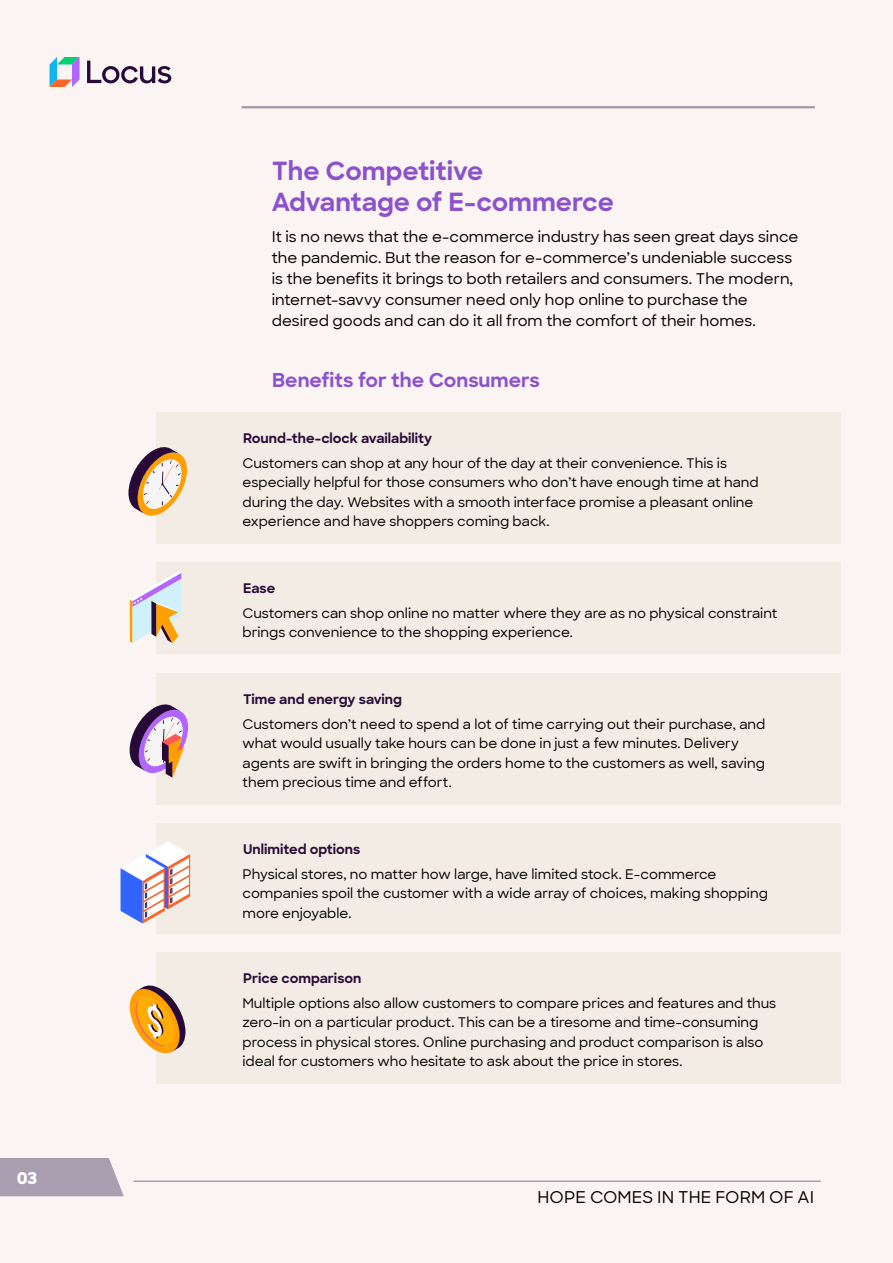
<style>
.page{position:relative;width:893px;height:1263px;background:#fff}
.page>*{position:absolute;margin:0;border:0;box-sizing:border-box;transform-origin:0 0}
.t1{font:700 25.5px/31.5px "Sharp Sans";color:#8c52cc}
.t2{font:700 19.5px "Sharp Sans";color:#8c52cc}
.t3{font:500 16.5px "Sharp Sans";color:#000}
.t4{font:800 16.5px "Sharp Sans";color:#fff}
.t5{font:500 15px/21px "Sharp Sans";color:#000}
.t6{font:500 13.5px/19.5px "Sharp Sans";color:#000}
.t7{font:700 13.5px "Sharp Sans";color:#280a38}
</style>
<div class="page">
<div style="left:0;top:0;width:892px;height:1263px;background:#faf5f2"></div>
<svg style="left:50px;top:57px;width:30px;height:30px"></svg>
<svg style="left:87px;top:61px;width:84px;height:22px"></svg>
<hr style="left:134px;top:1180px;width:686px;height:2px;background:#a89eb0">
<div style="left:0;top:1158px;width:124px;height:38px;background:#a89eb0"></div>
<hr style="left:242px;top:106px;width:572px;height:2px;background:#280a38">
<div style="left:156px;top:412px;width:684px;height:132px;background:#f2ebe3"></div>
<div style="left:156px;top:562px;width:684px;height:92px;background:#f2ebe3"></div>
<div style="left:156px;top:674px;width:684px;height:131px;background:#f2ebe3"></div>
<div style="left:156px;top:824px;width:684px;height:110px;background:#f2ebe3"></div>
<div style="left:156px;top:952px;width:684px;height:132px;background:#f2ebe3"></div>
<svg style="left:128px;top:447px;width:59px;height:69px"></svg>
<svg style="left:130px;top:704px;width:58px;height:74px"></svg>
<svg style="left:130px;top:571px;width:51px;height:72px"></svg>
<svg style="left:130px;top:985px;width:55px;height:69px"></svg>
<svg style="left:120px;top:841px;width:70px;height:83px"></svg>
<p class="t4" style="left:17px;top:1165px;width:22px">03</p>
<h1 class="t1" style="left:272px;top:154px;width:344px">The Competitive<br>Advantage of E-commerce</h1>
<p class="t5" style="left:272px;top:226px;width:528px">It is no news that the e-commerce industry has seen great days since the pandemic. But the reason for e-commerce’s undeniable success is the benefits it brings to both retailers and consumers. The modern, internet-savvy consumer need only hop online to purchase the desired goods and can do it all from the comfort of their homes.</p>
<h2 class="t2" style="left:272px;top:366px;width:269px">Benefits for the Consumers</h2>
<p class="t7" style="left:243px;top:428px;width:190px">Round-the-clock availability</p>
<p class="t6" style="left:242px;top:453px;width:517px">Customers can shop at any hour of the day at their convenience. This is especially helpful for those consumers who don’t have enough time at hand during the day. Websites with a smooth interface promise a pleasant online experience and have shoppers coming back.</p>
<p class="t7" style="left:243px;top:578px;width:34px">Ease</p>
<p class="t6" style="left:242px;top:603px;width:536px">Customers can shop online no matter where they are as no physical constraint brings convenience to the shopping experience.</p>
<p class="t7" style="left:243px;top:689px;width:160px">Time and energy saving</p>
<p class="t6" style="left:242px;top:714px;width:524px">Customers don’t need to spend a lot of time carrying out their purchase, and what would usually take hours can be done in just a few minutes. Delivery agents are swift in bringing the orders home to the customers as well, saving them precious time and effort.</p>
<p class="t7" style="left:243px;top:839px;width:119px">Unlimited options</p>
<p class="t6" style="left:242px;top:864px;width:527px">Physical stores, no matter how large, have limited stock. E-commerce companies spoil the customer with a wide array of choices, making shopping more enjoyable.</p>
<p class="t7" style="left:243px;top:968px;width:120px">Price comparison</p>
<p class="t6" style="left:242px;top:993px;width:535px">Multiple options also allow customers to compare prices and features and thus zero-in on a particular product. This can be a tiresome and time-consuming process in physical stores. Online purchasing and product comparison is also ideal for customers who hesitate to ask about the price in stores.</p>
<p class="t3" style="left:537px;top:1185px;width:278px">HOPE COMES IN THE FORM OF AI</p>
</div>
